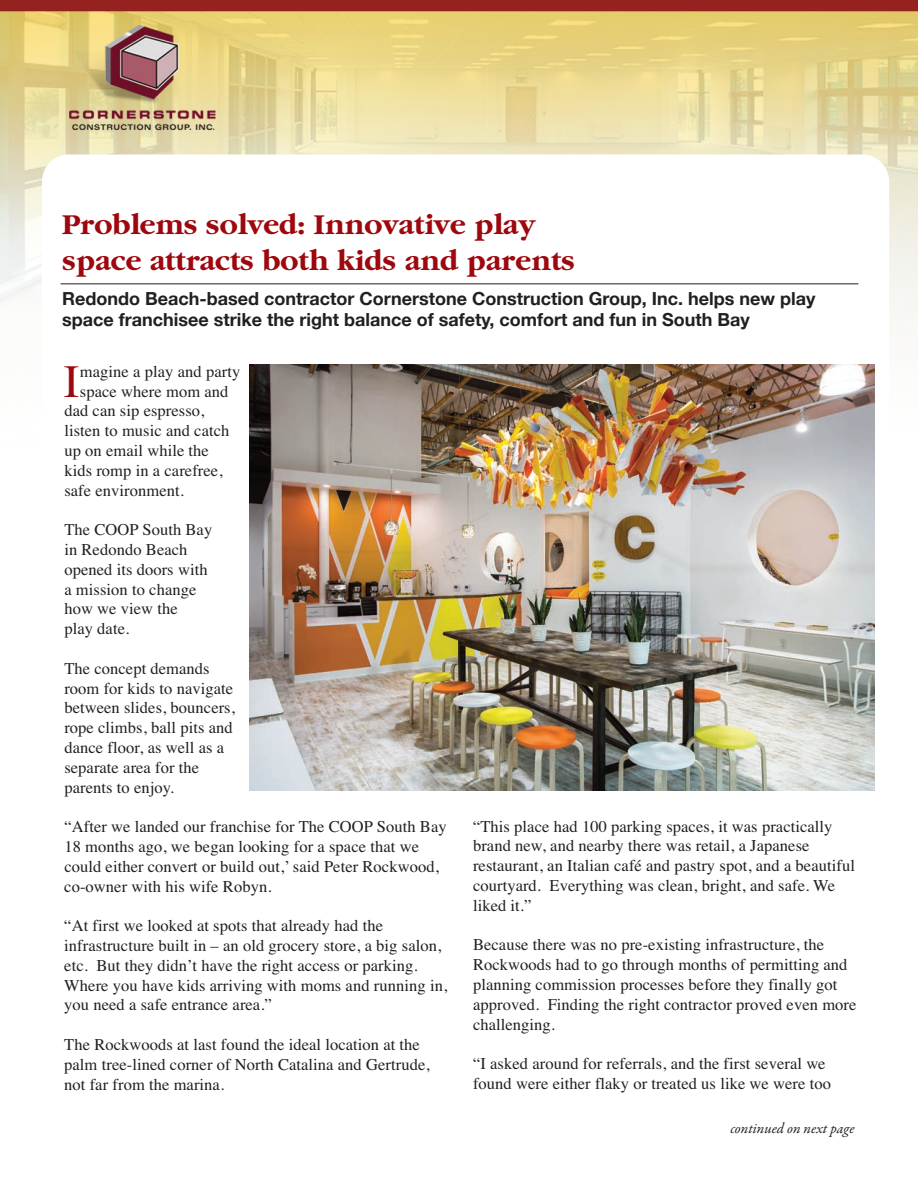
<style>
.page{position:relative;width:918px;height:1188px;background:#fff}
.page>*{position:absolute;margin:0;border:0;box-sizing:border-box;transform-origin:0 0}
.t1{font:46.35px "Times";color:#9d070d}
.t2{font:700 30px/36px "Garamond";color:#9d070d}
.t3{font:700 18px/21px "Helvetica Neue";color:#231f20}
.t4{font:16.5px/19.8px "Times";letter-spacing:.005em;color:#231f20}
.t5{font:italic 15px "Garamond Premr Pro";letter-spacing:-.005em;color:#231f20}
</style>
<div class="page">
<img style="left:0;top:0;width:918px;height:327px">
<div style="left:42px;top:154px;width:847px;height:980px;background:#fff;border-radius:27px"></div>
<hr style="left:61px;top:283px;width:797px;height:1px;background:#231f20">
<img style="left:250px;top:364px;width:625px;height:426px">
<h2 class="t2" style="left:62px;top:206px;width:514px">Problems solved: Innovative play space attracts both kids and parents</h2>
<p class="t3" style="left:62px;top:288px;width:755px">Redondo Beach-based contractor Cornerstone Construction Group, Inc. helps new play space franchisee strike the right balance of safety, comfort and fun in South Bay</p>
<h1 class="t1" style="left:64px;top:354px;width:17px">I</h1>
<p class="t4" style="left:80px;top:361px;width:162px">magine a play and party</p>
<p class="t4" style="left:80px;top:381px;width:150px">space where mom and</p>
<p class="t4" style="left:64px;top:401px;width:142px">dad can sip espresso,</p>
<p class="t4" style="left:64px;top:421px;width:167px">listen to music and catch</p>
<p class="t4" style="left:64px;top:440px;width:146px">up on email while the</p>
<p class="t4" style="left:64px;top:460px;width:160px">kids romp in a carefree,</p>
<p class="t4" style="left:64px;top:480px;width:121px">safe environment.</p>
<p class="t4" style="left:64px;top:520px;width:149px">The COOP South Bay in Redondo Beach opened its doors with a mission to change how we view the<br>play date.</p>
<p class="t4" style="left:64px;top:658px;width:172px">The concept demands room for kids to navigate between slides, bouncers, rope climbs, ball pits and dance floor, as well as a separate area for the parents to enjoy.</p>
<p class="t4" style="left:64px;top:817px;width:384px">“After we landed our franchise for The COOP South Bay 18 months ago, we began looking for a space that we could either convert or build out,’ said Peter Rockwood, co-owner with his wife Robyn.</p>
<p class="t4" style="left:64px;top:916px;width:384px">“At first we looked at spots that already had the infrastructure built in – an old grocery store, a big salon, etc. But they didn’t have the right access or parking.<br>Where you have kids arriving with moms and running in, you need a safe entrance area.”</p>
<p class="t4" style="left:64px;top:1034px;width:367px">The Rockwoods at last found the ideal location at the palm tree-lined corner of North Catalina and Gertrude, not far from the marina.</p>
<p class="t4" style="left:473px;top:816px;width:383px">“This place had 100 parking spaces, it was practically brand new, and nearby there was retail, a Japanese restaurant, an Italian café and pastry spot, and a beautiful courtyard. Everything was clean, bright, and safe. We liked it.”</p>
<p class="t4" style="left:473px;top:935px;width:385px">Because there was no pre-existing infrastructure, the Rockwoods had to go through months of permitting and planning commission processes before they finally got approved. Finding the right contractor proved even more challenging.</p>
<p class="t4" style="left:473px;top:1054px;width:360px">“I asked around for referrals, and the first several we found were either flaky or treated us like we were too</p>
<p class="t5" style="left:730px;top:1122px;width:126px">continued on next page</p>
</div>
